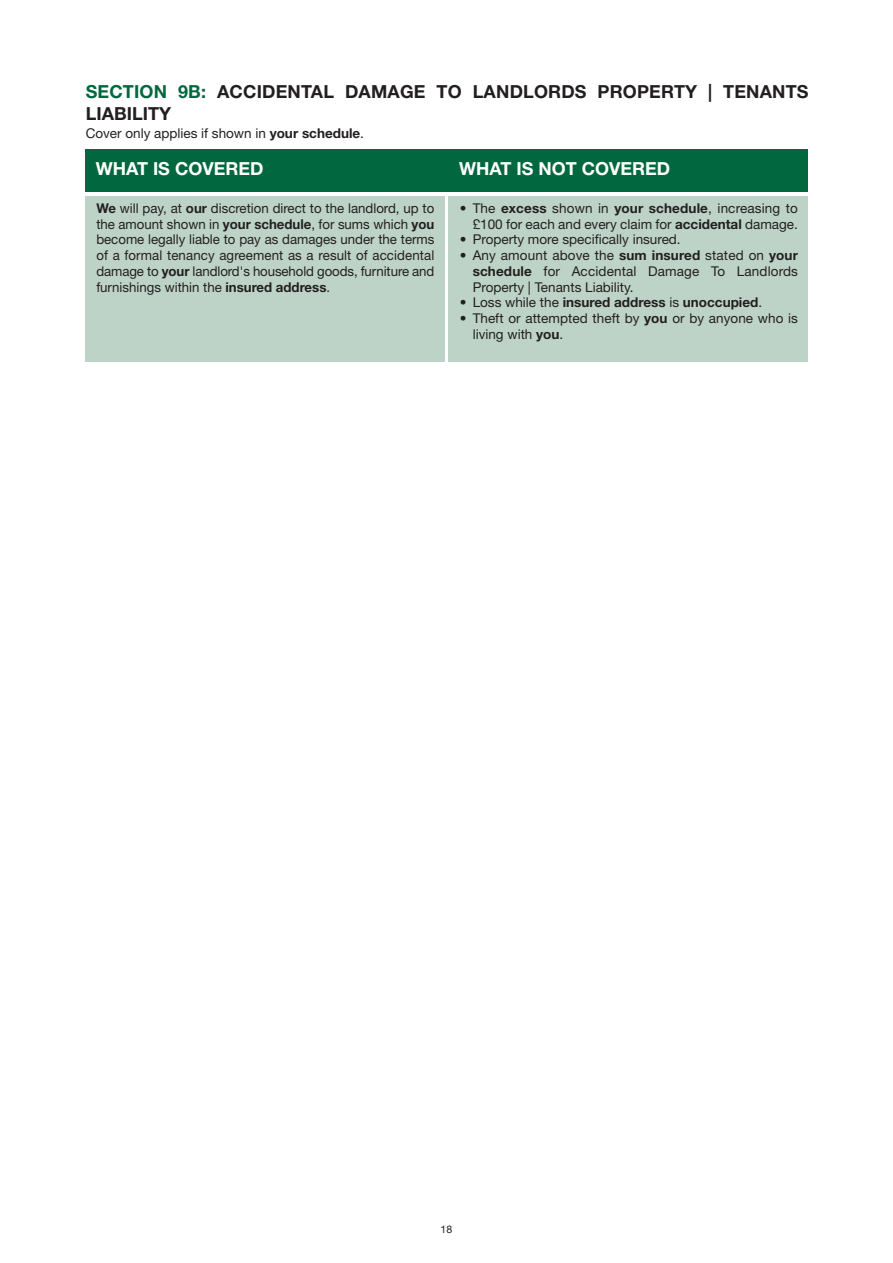
<style>
.page{position:relative;width:893px;height:1263px;background:#fff}
.page>*{position:absolute;margin:0;border:0;box-sizing:border-box;transform-origin:0 0}
.t1{font:700 18px/21.6px "Helvetica Neue LT Std";letter-spacing:.01em;color:#231f20}
.t2{font:700 18px "Helvetica Neue LT Std";color:#fff}
.t3{font:13.5px/15.8px "Helvetica Neue LT Std";color:#231f20;text-align:justify}
.t4{font:700 13.5px "Helvetica Neue LT Std";color:#231f20}
.t5{font:10.5px "Helvetica Neue LT Std";color:#231f20}
.s1{color:#00673e}
.s2{font-weight:700}
.s3{font-weight:400}
</style>
<div class="page">
<div style="left:85px;top:196px;width:359px;height:166px;background:#bdd3c8"></div>
<div style="left:449px;top:196px;width:359px;height:166px;background:#bdd3c8"></div>
<div style="left:85px;top:149px;width:723px;height:43px;background:#00673e"></div>
<h1 class="t1" style="left:86px;top:82px;width:724px"><span class="s1">SECTION 9B:</span> ACCIDENTAL DAMAGE TO LANDLORDS PROPERTY | TENANTS<br>LIABILITY</h1>
<p class="t3" style="left:86px;top:127px;width:280px">Cover only applies if shown in <span class="s2">your schedule</span>.</p>
<h1 class="t2" style="left:96px;top:163px;width:169px">WHAT IS COVERED</h1>
<h1 class="t2" style="left:459px;top:163px;width:213px">WHAT IS NOT COVERED</h1>
<p class="t3" style="left:96px;top:202px;width:340px"><span class="s2">We</span> will pay, at <span class="s2">our</span> discretion direct to the landlord, up to the amount shown in <span class="s2">your schedule</span>, for sums which <span class="s2">you </span>become legally liable to pay as damages under the terms of a formal tenancy agreement as a result of accidental damage to <span class="s2">your</span> landlord's household goods, furniture and furnishings within the <span class="s2">insured address</span>.</p>
<p class="t3" style="left:460px;top:201px;width:340px;text-align:right">• The <span class="s2">excess</span> shown in <span class="s2">your schedule</span>, increasing to £100 for each and every claim for <span class="s2">accidental</span> damage.</p>
<p class="t3" style="left:460px;top:233px;width:222px">• Property more specifically insured.</p>
<p class="t3" style="left:473px;top:249px;width:327px;text-indent:-13px">• Any amount above the <span class="s2">sum insured</span> stated on <span class="s2">your schedule</span> for Accidental Damage To Landlords Property | Tenants Liability.</p>
<p class="t4" style="left:460px;top:298px;width:304px"><span class="s3">• Loss while the</span> insured address <span class="s3">is</span> unoccupied<span class="s3">.</span></p>
<p class="t3" style="left:473px;top:312px;width:327px;text-indent:-13px">• Theft or attempted theft by <span class="s2">you</span> or by anyone who is living with <span class="s2">you</span>.</p>
<p class="t5" style="left:441px;top:1225px;width:13px">18</p>
</div>
